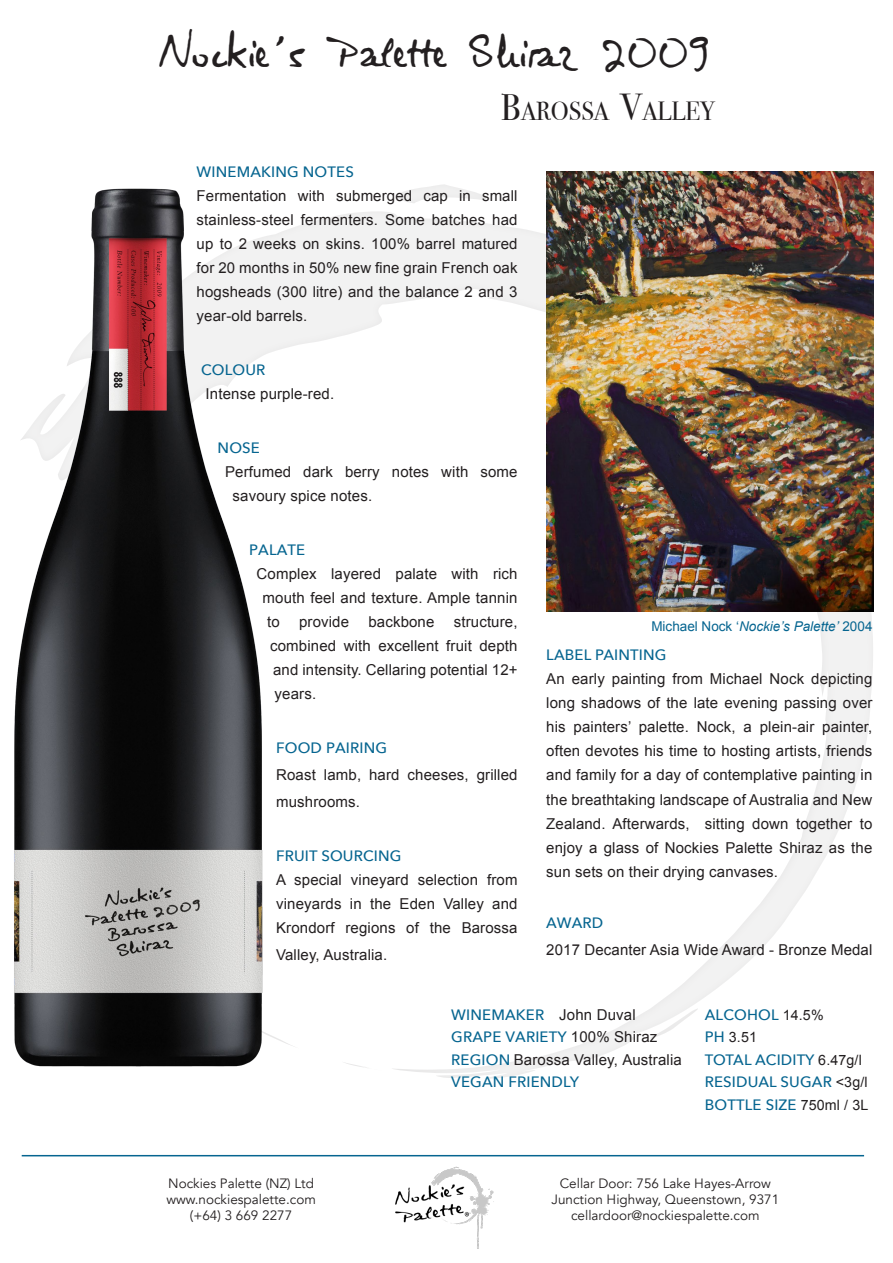
<style>
.page{position:relative;width:893px;height:1263px;background:#fff}
.page>*{position:absolute;margin:0;border:0;box-sizing:border-box;transform-origin:0 0}
.t1{font:42px "Virginie";color:#231f20;scale:.95 1}
.t2{font:26.25px "Bodoni Svty Two OSITCTT";color:#231f20;scale:.95 1}
.t3{font:15px/24px "Arial";letter-spacing:.01em;color:#231f20;text-align:justify}
.t4{font:500 15px/22.5px "Avenir Next";letter-spacing:.01em;color:#066590}
.t5{font:14.25px "Arial";color:#231f20}
.t6{font:13.5px/16.2px "Avenir";color:#231f20;text-align:center}
.t7{font:13.5px "Arial";color:#066590}
.s1{font-size:37.5px}
.s2{font-style:italic}
.s3{font-family:"Arial";font-weight:400;color:#231f20}
.s4{font-family:"Avenir Next";font-weight:500;color:#066590}
.s5{font-family:"Arial";font-weight:400;font-size:14.25px;color:#231f20}
.s6{font-family:"Avenir Next";font-weight:500;font-size:15px;color:#066590}
</style>
<div class="page">
<div style="left:18px;top:183px;width:856px;height:896px;background:#231f20;opacity:.22"></div>
<img style="left:546px;top:172px;width:327px;height:439px">
<img style="left:14px;top:183px;width:289px;height:896px">
<hr style="left:22px;top:1155px;width:842px;height:1px;background:#066590">
<img style="left:395px;top:1166px;width:99px;height:83px">
<h1 class="t1" style="left:158px;top:36px;width:582px">Nockie’s Palette Shiraz 2009</h1>
<h2 class="t2" style="left:501px;top:95px;width:227px"><span class="s1">B</span>AROSSA <span class="s1">V</span>ALLEY</h2>
<p class="t4" style="left:197px;top:161px;width:159px">WINEMAKING NOTES</p>
<p class="t3" style="left:197px;top:184px;width:322px">Fermentation with submerged cap in small stainless-steel fermenters. Some batches had up to 2 weeks on skins. 100% barrel matured for 20 months in 50% new fine grain French oak hogsheads (300 litre) and the balance 2 and 3 year-old barrels.</p>
<p class="t4" style="left:201px;top:359px;width:66px">COLOUR</p>
<p class="t3" style="left:206px;top:382px;width:130px">Intense purple-red.</p>
<p class="t4" style="left:218px;top:437px;width:44px">NOSE</p>
<p class="t3" style="left:233px;top:460px;width:286px;text-indent:-8px">Perfumed dark berry notes with some savoury spice notes.</p>
<p class="t4" style="left:249px;top:539px;width:58px">PALATE</p>
<p class="t3" style="left:257px;top:562px;width:262px">Complex layered palate with rich</p>
<p class="t3" style="left:263px;top:586px;width:256px">mouth feel and texture. Ample tannin</p>
<p class="t3" style="left:267px;top:610px;width:14px">to</p>
<p class="t3" style="left:299px;top:610px;width:52px">provide</p>
<p class="t3" style="left:368px;top:610px;width:68px">backbone</p>
<p class="t3" style="left:454px;top:610px;width:65px">structure,</p>
<p class="t3" style="left:270px;top:634px;width:249px">combined with excellent fruit depth</p>
<p class="t3" style="left:273px;top:658px;width:246px">and intensity. Cellaring potential 12+</p>
<p class="t3" style="left:275px;top:682px;width:43px">years.</p>
<p class="t4" style="left:276px;top:737px;width:112px">FOOD PAIRING</p>
<p class="t3" style="left:276px;top:761px;width:243px;line-height:27px">Roast lamb, hard cheeses, grilled mushrooms.</p>
<p class="t4" style="left:276px;top:845px;width:127px">FRUIT SOURCING</p>
<p class="t3" style="left:276px;top:868px;width:243px">A special vineyard selection from vineyards in the Eden Valley and Krondorf regions of the Barossa</p>
<p class="t3" style="left:276px;top:943px;width:113px">Valley, Australia.</p>
<p class="t7" style="left:651px;top:618px;width:223px">Michael Nock ‘<span class="s2">Nockie’s Palette’</span> 2004</p>
<p class="t4" style="left:546px;top:644px;width:122px">LABEL PAINTING</p>
<p class="t3" style="left:546px;top:667px;width:328px">An early painting from Michael Nock depicting long shadows of the late evening passing over his painters’ palette. Nock, a plein-air painter, often devotes his time to hosting artists, friends and family for a day of contemplative painting in the breathtaking landscape of Australia and New Zealand. Afterwards, sitting down together to enjoy a glass of Nockies Palette Shiraz as the sun sets on their drying canvases.</p>
<p class="t4" style="left:546px;top:911px;width:59px">AWARD</p>
<p class="t3" style="left:546px;top:937px;width:328px">2017 Decanter Asia Wide Award - Bronze Medal</p>
<p class="t6" style="left:166px;top:1175px;width:151px">Nockies Palette (NZ) Ltd www.nockiespalette.com (+64) 3 669 2277</p>
<p class="t4" style="left:451px;top:1003px;width:208px">WINEMAKER <span class="s3">John Duval<br></span>GRAPE VARIETY <span class="s3">100% Shiraz</span></p>
<p class="t3" style="left:451px;top:1047px;width:232px"><span class="s4">REGION</span> Barossa Valley, Australia</p>
<p class="t4" style="left:451px;top:1071px;width:129px">VEGAN FRIENDLY</p>
<p class="t4" style="left:705px;top:1003px;width:120px">ALCOHOL <span class="s5">14.5%</span></p>
<p class="t5" style="left:705px;top:1029px;width:54px"><span class="s6">PH</span> 3.51</p>
<p class="t4" style="left:705px;top:1048px;width:165px">TOTAL ACIDITY <span class="s5">6.47g/l<br></span>RESIDUAL SUGAR <span class="s5">&lt;3g/l<br></span>BOTTLE SIZE <span class="s5">750ml / 3L</span></p>
<p class="t6" style="left:552px;top:1175px;width:229px">Cellar Door: 756 Lake Hayes-Arrow<br>Junction Highway, Queenstown, 9371 cellardoor@nockiespalette.com</p>
</div>
